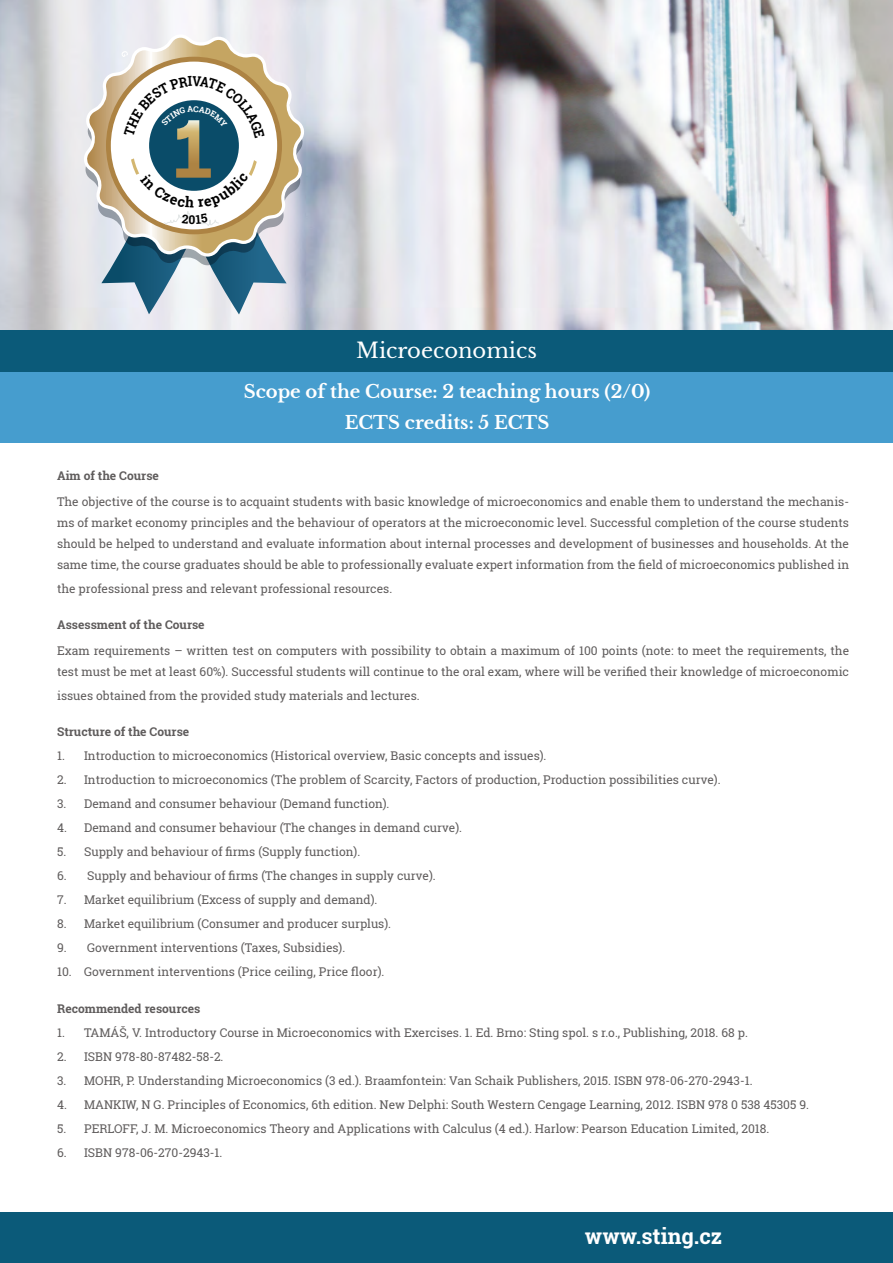
<style>
.page{position:relative;width:893px;height:1263px;background:#fff}
.page>*{position:absolute;margin:0;border:0;box-sizing:border-box;transform-origin:0 0}
.t1{font:700 21.75px "Roboto Slab";color:#fff}
.t2{font:21px "Libre Baskerville";color:#fff}
.t3{font:700 18px/30.2px "Libre Baskerville";color:#fff;text-align:center}
.t4{font:12px/21px "Roboto Slab";color:#5f5c5c;text-align:justify}
.t5{font:700 12px "Roboto Slab";color:#5f5c5c}
</style>
<div class="page">
<div style="left:0;top:357px;width:893px;height:86px;background:#469dce"></div>
<div style="left:0;top:329px;width:893px;height:43px;background:#0b5a79"></div>
<div style="left:0;top:1213px;width:893px;height:50px;background:#0b5a79"></div>
<img style="left:0;top:0;width:893px;height:329px">
<svg style="left:82px;top:34px;width:224px;height:223px;background:#dbd7d5"></svg>
<svg style="left:101px;top:51px;width:186px;height:263px"></svg>
<h2 class="t2" style="left:356px;top:338px;width:182px">Microeconomics</h2>
<h3 class="t3" style="left:244px;top:377px;width:408px">Scope of the Course: 2 teaching hours (2/0)<br>ECTS credits: 5 ECTS</h3>
<p class="t5" style="left:57px;top:468px;width:103px">Aim of the Course</p>
<p class="t4" style="left:57px;top:491px;width:793px">The objective of the course is to acquaint students with basic knowledge of microeconomics and enable them to understand the mechanis&shy;ms of market economy principles and the behaviour of operators at the microeconomic level. Successful completion of the course students should be helped to understand and evaluate information about internal processes and development of businesses and households. At the same time, the course graduates should be able to professionally evaluate expert information from the field of microeconomics published in</p>
<p class="t4" style="left:57px;top:578px;width:337px">the professional press and relevant professional resources.</p>
<p class="t5" style="left:57px;top:617px;width:149px">Assessment of the Course</p>
<p class="t4" style="left:57px;top:640px;width:793px">Exam requirements – written test on computers with possibility to obtain a maximum of 100 points (note: to meet the requirements, the test must be met at least 60%). Successful students will continue to the oral exam, where will be verified their knowledge of microeconomic</p>
<p class="t4" style="left:57px;top:685px;width:364px">issues obtained from the provided study materials and lectures.</p>
<p class="t5" style="left:57px;top:724px;width:134px">Structure of the Course</p>
<p class="t4" style="left:57px;top:745px;width:491px">1. Introduction to microeconomics (Historical overview, Basic concepts and issues).</p>
<p class="t4" style="left:57px;top:769px;width:665px">2. Introduction to microeconomics (The problem of Scarcity, Factors of production, Production possibilities curve).</p>
<p class="t4" style="left:57px;top:793px;width:334px">3. Demand and consumer behaviour (Demand function).</p>
<p class="t4" style="left:57px;top:817px;width:407px">4. Demand and consumer behaviour (The changes in demand curve).</p>
<p class="t4" style="left:57px;top:841px;width:305px">5. Supply and behaviour of firms (Supply function).</p>
<p class="t4" style="left:57px;top:865px;width:380px">6. Supply and behaviour of firms (The changes in supply curve).</p>
<p class="t4" style="left:57px;top:889px;width:322px">7. Market equilibrium (Excess of supply and demand).</p>
<p class="t4" style="left:57px;top:913px;width:336px">8. Market equilibrium (Consumer and producer surplus).</p>
<p class="t4" style="left:57px;top:937px;width:290px">9. Government interventions (Taxes, Subsidies).</p>
<p class="t4" style="left:57px;top:961px;width:329px">10. Government interventions (Price ceiling, Price floor).</p>
<p class="t5" style="left:57px;top:1001px;width:145px">Recommended resources</p>
<p class="t4" style="left:57px;top:1022px;width:692px">1. TAMÁŠ, V. Introductory Course in Microeconomics with Exercises. 1. Ed. Brno: Sting spol. s r.o., Publishing, 2018. 68 p.</p>
<p class="t4" style="left:57px;top:1046px;width:168px">2. ISBN 978-80-87482-58-2.</p>
<p class="t4" style="left:57px;top:1070px;width:697px">3. MOHR, P. Understanding Microeconomics (3 ed.). Braamfontein: Van Schaik Publishers, 2015. ISBN 978-06-270-2943-1.</p>
<p class="t4" style="left:57px;top:1094px;width:754px">4. MANKIW, N G. Principles of Economics, 6th edition. New Delphi: South Western Cengage Learning, 2012. ISBN 978 0 538 45305 9.</p>
<p class="t4" style="left:57px;top:1118px;width:714px">5. PERLOFF, J. M. Microeconomics Theory and Applications with Calculus (4 ed.). Harlow: Pearson Education Limited, 2018.</p>
<p class="t4" style="left:57px;top:1142px;width:167px">6. ISBN 978-06-270-2943-1.</p>
<h1 class="t1" style="left:585px;top:1222px;width:139px">www.sting.cz</h1>
</div>
